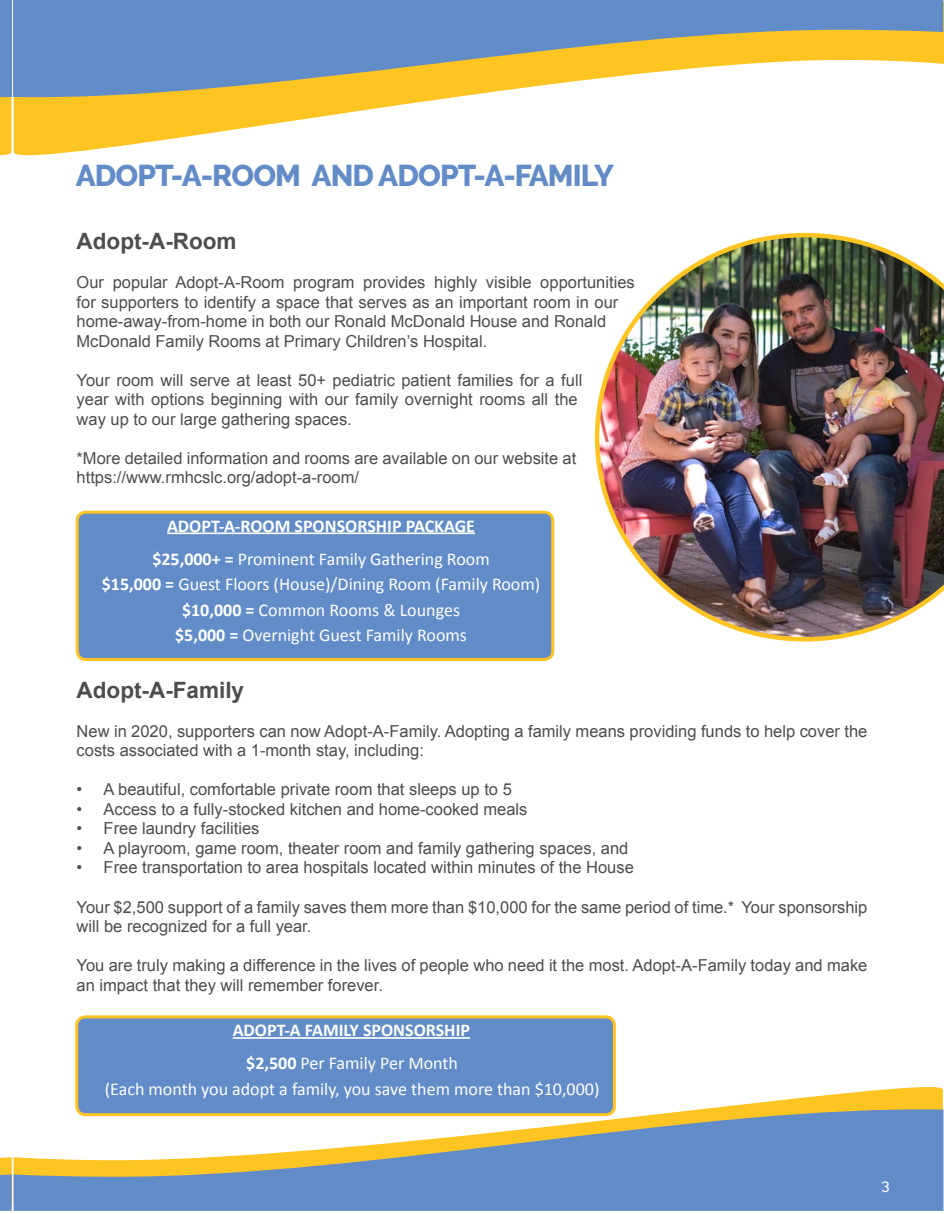
<style>
.page{position:relative;width:944px;height:1214px;background:#fff}
.page>*{position:absolute;margin:0;border:0;box-sizing:border-box;transform-origin:0 0}
.t1{font:800 30px "Raleway";letter-spacing:-.03em;color:#628cc8}
.t2{font:700 22.5px "Arial";color:#4d4d4d}
.t3{font:18px "Calibri";color:#fff}
.t4{font:700 18px "Calibri";color:#fff}
.t5{font:16.5px/19.5px "Arial";color:#4d4d4d}
.t6{font:500 15px "Raleway";color:#fff}
.s1{font-weight:700}
</style>
<div class="page">
<svg style="left:739px;top:1087px;width:203px;height:18px;fill:#fec422"></svg>
<svg style="left:14px;top:1105px;width:929px;height:105px;fill:#628cc8"></svg>
<svg style="left:0;top:1157px;width:12px;height:53px"></svg>
<svg style="left:0;top:0;width:12px;height:156px;background:#9ca28f"></svg>
<svg style="left:14px;top:1px;width:930px;height:155px"></svg>
<svg style="left:13px;top:0;width:930px;height:101px;background:#a0aba6"></svg>
<div style="left:77px;top:1016px;width:537px;height:98px;background:#628cc8;border-radius:9px"></div>
<hr style="left:233px;top:1037px;width:237px;height:1px;background:#fff">
<div style="left:75px;top:1015px;width:541px;height:101px;border:3px solid #fec422;border-radius:9px"></div>
<div style="left:77px;top:512px;width:476px;height:147px;background:#628cc8;border-radius:9px"></div>
<hr style="left:167px;top:532px;width:308px;height:2px;background:#fff">
<div style="left:76px;top:511px;width:478px;height:150px;border:3px solid #fec422;border-radius:9px"></div>
<img style="left:594px;top:232px;width:350px;height:410px">
<p class="t1" style="left:76px;top:158px;width:539px">ADOPT-A-ROOM AND ADOPT-A-FAMILY</p>
<p class="t2" style="left:77px;top:226px;width:161px">Adopt-A-Room</p>
<p class="t5" style="left:77px;top:273px;width:559px">Our popular Adopt-A-Room program provides highly visible opportunities for supporters to identify a space that serves as an important room in our home-away-from-home in both our Ronald McDonald House and Ronald McDonald Family Rooms at Primary Children’s Hospital.</p>
<p class="t5" style="left:77px;top:370px;width:507px">Your room will serve at least 50+ pediatric patient families for a full year with options beginning with our family overnight rooms all the way up to our large gathering spaces.</p>
<p class="t5" style="left:77px;top:448px;width:501px">*More detailed information and rooms are available on our website at https://www.rmhcslc.org/adopt-a-room/</p>
<p class="t4" style="left:167px;top:514px;width:309px">ADOPT-A-ROOM SPONSORSHIP PACKAGE</p>
<p class="t3" style="left:152px;top:547px;width:339px"><span class="s1">$25,000+ =</span> Prominent Family Gathering Room</p>
<p class="t3" style="left:102px;top:573px;width:440px"><span class="s1">$15,000 =</span> Guest Floors (House)/Dining Room (Family Room)</p>
<p class="t3" style="left:182px;top:598px;width:279px"><span class="s1">$10,000 =</span> Common Rooms &amp; Lounges</p>
<p class="t3" style="left:175px;top:624px;width:293px"><span class="s1">$5,000 =</span> Overnight Guest Family Rooms</p>
<p class="t2" style="left:77px;top:675px;width:169px">Adopt-A-Family</p>
<p class="t5" style="left:77px;top:721px;width:792px">New in 2020, supporters can now Adopt-A-Family. Adopting a family means providing funds to help cover the costs associated with a 1-month stay, including:</p>
<p class="t5" style="left:77px;top:780px;width:437px">• A beautiful, comfortable private room that sleeps up to 5</p>
<p class="t5" style="left:77px;top:799px;width:452px">• Access to a fully-stocked kitchen and home-cooked meals</p>
<p class="t5" style="left:77px;top:819px;width:184px">• Free laundry facilities</p>
<p class="t5" style="left:77px;top:838px;width:553px">• A playroom, game room, theater room and family gathering spaces, and</p>
<p class="t5" style="left:77px;top:858px;width:559px">• Free transportation to area hospitals located within minutes of the House</p>
<p class="t5" style="left:77px;top:897px;width:792px">Your $2,500 support of a family saves them more than $10,000 for the same period of time.* Your sponsorship will be recognized for a full year.</p>
<p class="t5" style="left:77px;top:955px;width:792px">You are truly making a difference in the lives of people who need it the most. Adopt-A-Family today and make an impact that they will remember forever.</p>
<p class="t4" style="left:233px;top:1019px;width:239px">ADOPT-A FAMILY SPONSORSHIP</p>
<p class="t3" style="left:246px;top:1052px;width:213px"><span class="s1">$2,500</span> Per Family Per Month</p>
<p class="t3" style="left:105px;top:1077px;width:496px">(Each month you adopt a family, you save them more than $10,000)</p>
<p class="t6" style="left:881px;top:1175px;width:10px">3</p>
</div>
